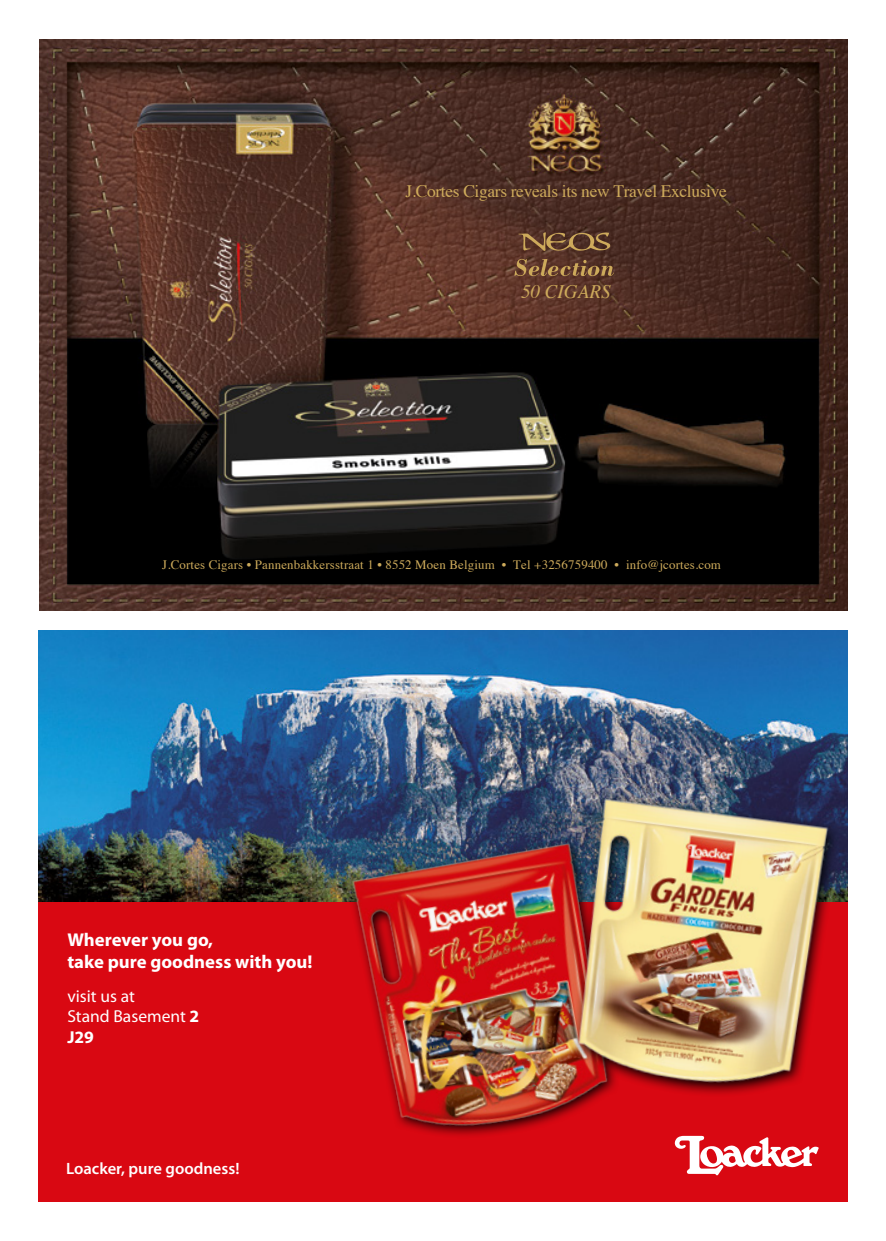
<style>
.page{position:relative;width:886px;height:1241px;background:#fff}
.page>*{position:absolute;margin:0;border:0;box-sizing:border-box;transform-origin:0 0}
.t1{font:italic 19.12px "Times";color:#cdaa5b}
.t2{font:700 18.5px/22.2px "Myriad Pro";color:#fff}
.t3{font:17.5px "Times";letter-spacing:-.02em;color:#cdaa5b}
.t4{font:17.25px/20.8px "Myriad Pro";color:#fff}
.t5{font:600 16.38px "Myriad Pro";color:#fff}
.t6{font:12.88px "Times";letter-spacing:.015em;color:#cdaa5b}
.s1{font-weight:700}
</style>
<div class="page">
<img style="left:39px;top:39px;width:808px;height:571px">
<svg style="left:514px;top:259px;width:100px;height:17px;background:#7a5637"></svg>
<svg style="left:518px;top:232px;width:92px;height:19px;background:#745235"></svg>
<div style="left:39px;top:630px;width:808px;height:571px;background:#d90812"></div>
<img style="left:39px;top:630px;width:808px;height:270px">
<img style="left:333px;top:817px;width:213px;height:319px">
<img style="left:546px;top:772px;width:301px;height:351px">
<svg style="left:675px;top:1135px;width:144px;height:40px"></svg>
<h3 class="t3" style="left:405px;top:175px;width:323px">J.Cortes Cigars reveals its new Travel Exclusive</h3>
<h1 class="t1" style="left:521px;top:275px;width:91px">50 CIGARS</h1>
<p class="t6" style="left:162px;top:553px;width:560px">J.Cortes Cigars • Pannenbakkersstraat 1 • 8552 Moen Belgium • Tel +3256759400 • info@jcortes.com</p>
<h2 class="t2" style="left:67px;top:928px;width:247px">Wherever you go,<br>take pure goodness with you!</h2>
<h3 class="t4" style="left:67px;top:985px;width:133px">visit us at<br>Stand Basement <span class="s1">2<br>J29</span></h3>
<p class="t5" style="left:66px;top:1159px;width:175px">Loacker, pure goodness!</p>
</div>
